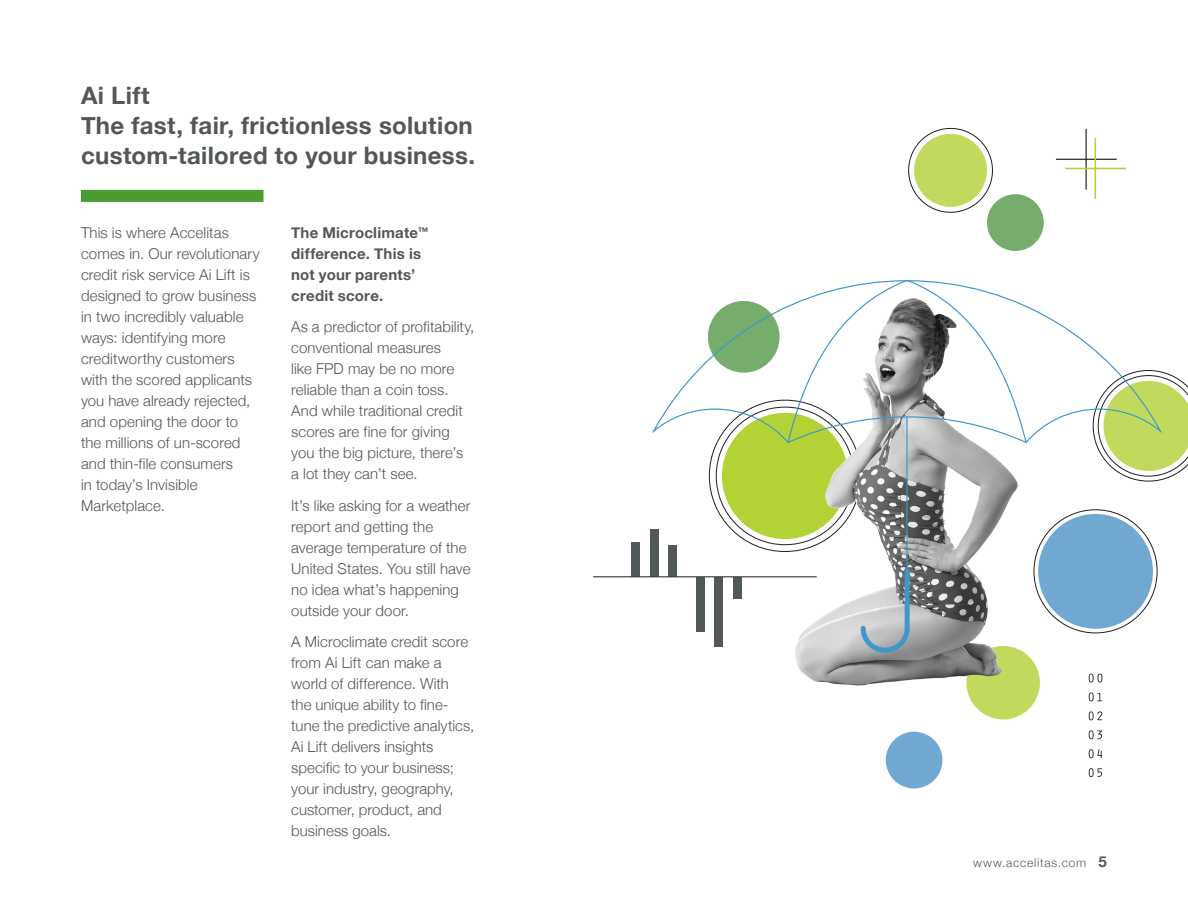
<style>
.page{position:relative;width:1188px;height:918px;background:#fff}
.page>*{position:absolute;margin:0;border:0;box-sizing:border-box;transform-origin:0 0}
.t1{font:700 24px/30px "Helvetica Neue";letter-spacing:.015em;color:#52575a}
.t2{font:300 15px/21px "Helvetica Neue";letter-spacing:.005em;color:#52575a}
.t3{font:700 15px/21px "Helvetica Neue";letter-spacing:.015em;color:#555759}
.t4{font:300 12px "Helvetica Neue";letter-spacing:.065em;color:#52575a}
.s1{font-weight:700;font-size:15px}
</style>
<div class="page">
<div style="left:81px;top:190px;width:183px;height:12px;background:#4a9c2f"></div>
<div style="left:715px;top:577px;width:8px;height:70px;background:#52575a"></div>
<div style="left:696px;top:577px;width:8px;height:54px;background:#52575a"></div>
<div style="left:669px;top:545px;width:8px;height:32px;background:#52575a"></div>
<div style="left:650px;top:530px;width:8px;height:47px;background:#52575a"></div>
<div style="left:631px;top:542px;width:8px;height:35px;background:#52575a"></div>
<hr style="left:593px;top:576px;width:224px;height:1px;background:#414042">
<div style="left:914px;top:134px;width:73px;height:73px;background:#c1da5e;border-radius:50%"></div>
<div style="left:1038px;top:514px;width:115px;height:115px;background:#70a8d2;border-radius:50%"></div>
<div style="left:987px;top:194px;width:57px;height:57px;background:#76ac6c;border-radius:50%"></div>
<div style="left:886px;top:732px;width:57px;height:56px;background:#70a8d2;border-radius:50%"></div>
<svg style="left:1095px;top:372px;width:93px;height:109px"></svg>
<div style="left:722px;top:413px;width:126px;height:126px;background:#b3d235;border-radius:50%"></div>
<hr style="left:1056px;top:159px;width:61px;height:1px;background:#231f20">
<hr style="left:1086px;top:129px;width:1px;height:61px;background:#231f20">
<hr style="left:1065px;top:168px;width:61px;height:1px;background:#b3d235">
<hr style="left:1095px;top:138px;width:1px;height:61px;background:#b3d235">
<img style="left:734px;top:241px;width:327px;height:479px">
<hr style="left:906px;top:417px;width:2px;height:164px;background:#3e97cb">
<svg style="left:652px;top:280px;width:512px;height:164px"></svg>
<svg style="left:787px;top:279px;width:240px;height:165px"></svg>
<svg style="left:858px;top:566px;width:54px;height:89px"></svg>
<svg style="left:1089px;top:674px;width:14px;height:8px"></svg>
<svg style="left:1089px;top:692px;width:13px;height:9px"></svg>
<svg style="left:1089px;top:711px;width:13px;height:9px"></svg>
<svg style="left:1089px;top:730px;width:13px;height:9px"></svg>
<svg style="left:1089px;top:749px;width:13px;height:9px"></svg>
<svg style="left:1089px;top:768px;width:13px;height:9px"></svg>
<h1 class="t1" style="left:81px;top:81px;width:396px">Ai Lift<br>The fast, fair, frictionless solution custom-tailored to your business.</h1>
<p class="t2" style="left:81px;top:221px;width:180px">This is where Accelitas comes in. Our revolutionary credit risk service Ai Lift is designed to grow business in two incredibly valuable ways: identifying more creditworthy customers with the scored applicants you have already rejected, and opening the door to the millions of un-scored and thin-file consumers<br>in today’s Invisible<br>Marketplace.</p>
<p class="t3" style="left:291px;top:222px;width:139px">The Microclimate<sup>™ </sup>difference. This is not your parents’ credit score.</p>
<p class="t2" style="left:291px;top:315px;width:185px">As a predictor of profitability, conventional measures<br>like FPD may be no more reliable than a coin toss.<br>And while traditional credit scores are fine for giving you the big picture, there’s a lot they can’t see.</p>
<p class="t2" style="left:291px;top:494px;width:181px">It’s like asking for a weather report and getting the average temperature of the<br>United States. You still have no idea what’s happening outside your door.</p>
<p class="t2" style="left:291px;top:630px;width:185px">A Microclimate credit score from Ai Lift can make a world of difference. With<br>the unique ability to fine&shy;tune the predictive analytics,<br>Ai Lift delivers insights specific to your business; your industry, geography, customer, product, and business goals.</p>
<p class="t4" style="left:973px;top:853px;width:135px">www.accelitas.com <span class="s1">5</span></p>
</div>
